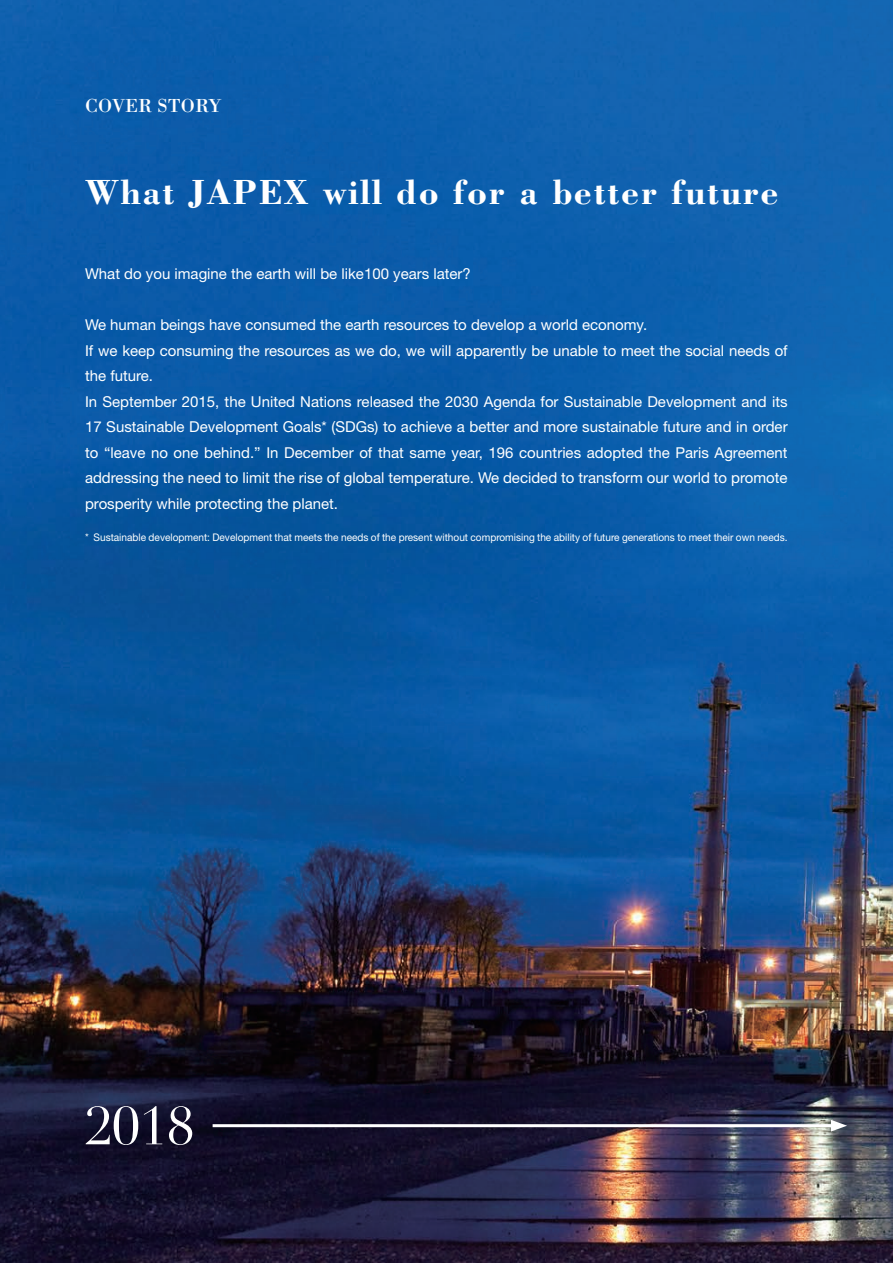
<style>
.page{position:relative;width:893px;height:1263px;background:#fff}
.page>*{position:absolute;margin:0;border:0;box-sizing:border-box;transform-origin:0 0}
.t1{font:52.5px "Didot LT Std";color:#fff}
.t2{font:700 36px "Bodoni Std";letter-spacing:.05em;color:#fff}
.t3{font:19.5px "Bodoni Std";color:#fff}
.t4{font:15px/25.5px "Helvetica Neue LT Std";color:#fff}
.t5{font:10.5px "Helvetica Neue LT Std";color:#fff}
</style>
<div class="page">
<img style="left:0;top:0;width:893px;height:1263px">
<hr style="left:213px;top:1124px;width:624px;height:3px;background:#fff">
<svg style="left:831px;top:1120px;width:16px;height:11px"></svg>
<h3 class="t3" style="left:85px;top:94px;width:138px">COVER STORY</h3>
<h2 class="t2" style="left:85px;top:169px;width:695px">What JAPEX will do for a better future</h2>
<p class="t4" style="left:85px;top:261px;width:387px">What do you imagine the earth will be like100 years later?</p>
<p class="t4" style="left:85px;top:312px;width:704px">We human beings have consumed the earth resources to develop a world economy.<br>If we keep consuming the resources as we do, we will apparently be unable to meet the social needs of the future.<br>In September 2015, the United Nations released the 2030 Agenda for Sustainable Development and its 17 Sustainable Development Goals* (SDGs) to achieve a better and more sustainable future and in order to “leave no one behind.” In December of that same year, 196 countries adopted the Paris Agreement addressing the need to limit the rise of global temperature. We decided to transform our world to promote prosperity while protecting the planet.</p>
<p class="t5" style="left:85px;top:531px;width:704px">* Sustainable development: Development that meets the needs of the present without compromising the ability of future generations to meet their own needs.</p>
<h1 class="t1" style="left:85px;top:1095px;width:111px">2018</h1>
</div>
